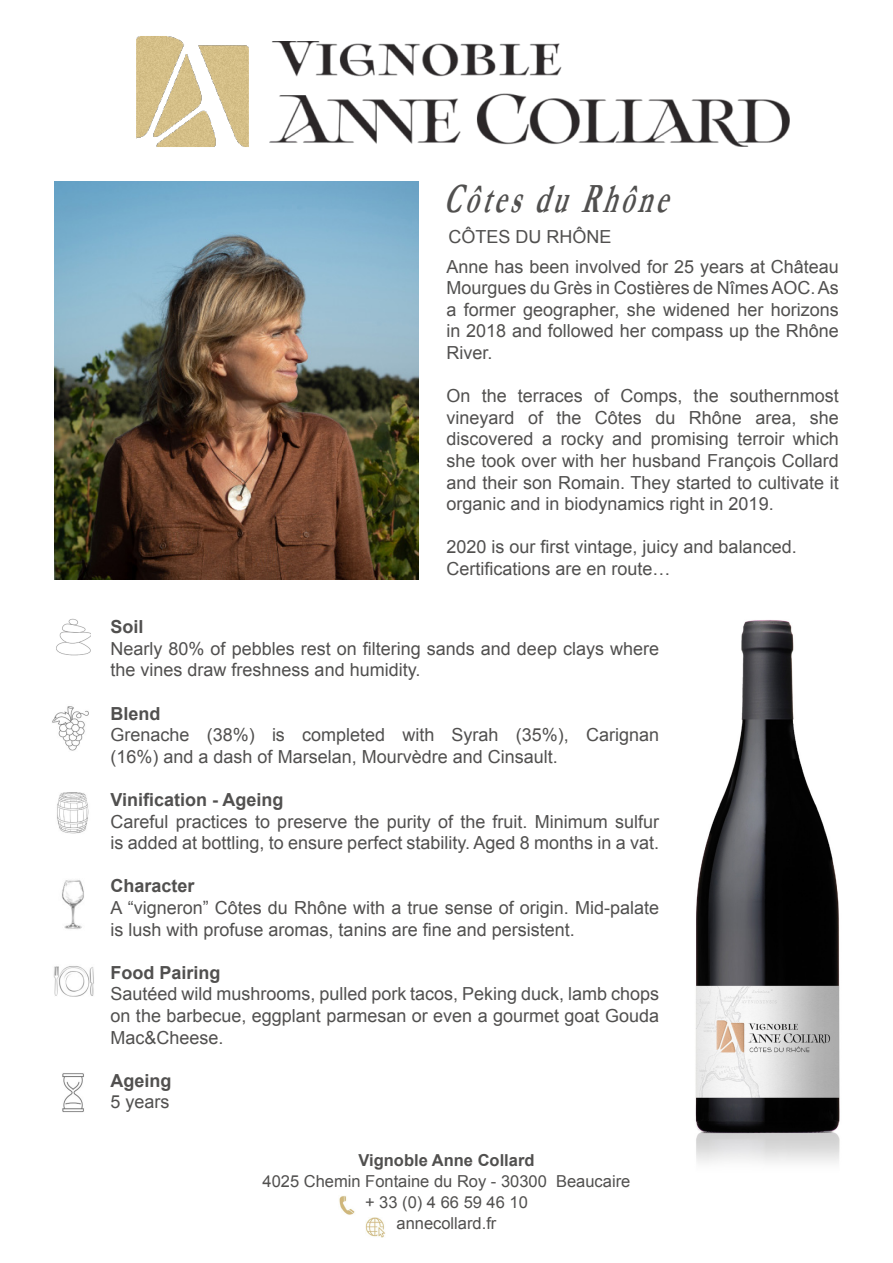
<style>
.page{position:relative;width:893px;height:1263px;background:#fff}
.page>*{position:absolute;margin:0;border:0;box-sizing:border-box;transform-origin:0 0}
.t1{font:italic 700 42px "Garamond";color:#51504f;scale:.61 1}
.t2{font:18px/21.6px "Arial";color:#51504f}
.t3{font:700 18px "Arial";color:#51504f}
.t4{font:16.5px "Arial";color:#51504f}
.t5{font:700 16.5px "Arial";color:#51504f}
</style>
<div class="page">
<img style="left:339px;top:1195px;width:16px;height:20px">
<img style="left:366px;top:1217px;width:20px;height:20px">
<img style="left:270px;top:41px;width:519px;height:105px">
<img style="left:136px;top:36px;width:113px;height:111px">
<img style="left:54px;top:182px;width:365px;height:397px">
<img style="left:52px;top:706px;width:37px;height:45px">
<img style="left:57px;top:792px;width:32px;height:42px">
<img style="left:62px;top:880px;width:22px;height:49px">
<img style="left:53px;top:966px;width:41px;height:31px">
<img style="left:62px;top:1073px;width:22px;height:39px">
<img style="left:695px;top:620px;width:145px;height:543px">
<img style="left:56px;top:619px;width:34px;height:37px">
<p class="t1" style="left:443px;top:170px;width:399px">CôtesduRhône</p>
<p class="t2" style="left:448px;top:226px;width:165px">CÔTES DU RHÔNE</p>
<p class="t2" style="left:446px;top:256px;width:394px;text-align:justify">Anne has been involved for 25 years at Château Mourgues du Grès in Costières de Nîmes AOC. As a former geographer, she widened her horizons in 2018 and followed her compass up the Rhône River.</p>
<p class="t2" style="left:446px;top:385px;width:394px;text-align:justify">On the terraces of Comps, the southernmost vineyard of the Côtes du Rhône area, she discovered a rocky and promising terroir which she took over with her husband François Collard and their son Romain. They started to cultivate it organic and in biodynamics right in 2019.</p>
<p class="t2" style="left:446px;top:536px;width:352px">2020 is our first vintage, juicy and balanced.</p>
<p class="t2" style="left:446px;top:558px;width:226px">Certifications are en route…</p>
<p class="t3" style="left:111px;top:615px;width:35px">Soil</p>
<p class="t2" style="left:111px;top:638px;width:550px">Nearly 80% of pebbles rest on filtering sands and deep clays where the vines draw freshness and humidity.</p>
<p class="t3" style="left:111px;top:701px;width:52px">Blend</p>
<p class="t2" style="left:111px;top:724px;width:550px">Grenache (38%) is completed with Syrah (35%), Carignan (16%) and a dash of Marselan, Mourvèdre and Cinsault.</p>
<p class="t3" style="left:111px;top:788px;width:175px">Vinification - Ageing</p>
<p class="t2" style="left:111px;top:811px;width:550px">Careful practices to preserve the purity of the fruit. Minimum sulfur is added at bottling, to ensure perfect stability. Aged 8 months in a vat.</p>
<p class="t3" style="left:111px;top:874px;width:86px">Character</p>
<p class="t2" style="left:111px;top:897px;width:550px">A “vigneron” Côtes du Rhône with a true sense of origin. Mid-palate is lush with profuse aromas, tanins are fine and persistent.</p>
<p class="t3" style="left:111px;top:960px;width:112px">Food Pairing</p>
<p class="t2" style="left:111px;top:983px;width:550px;text-align:justify">Sautéed wild mushrooms, pulled pork tacos, Peking duck, lamb chops on the barbecue, eggplant parmesan or even a gourmet goat Gouda Mac&amp;Cheese.</p>
<p class="t3" style="left:111px;top:1068px;width:63px">Ageing</p>
<p class="t2" style="left:111px;top:1091px;width:61px">5 years</p>
<p class="t5" style="left:358px;top:1149px;width:178px">Vignoble Anne Collard</p>
<p class="t4" style="left:263px;top:1170px;width:369px">4025 Chemin Fontaine du Roy - 30300 Beaucaire</p>
<p class="t4" style="left:365px;top:1191px;width:164px">+ 33 (0) 4 66 59 46 10</p>
<p class="t4" style="left:396px;top:1212px;width:101px">annecollard.fr</p>
</div>
